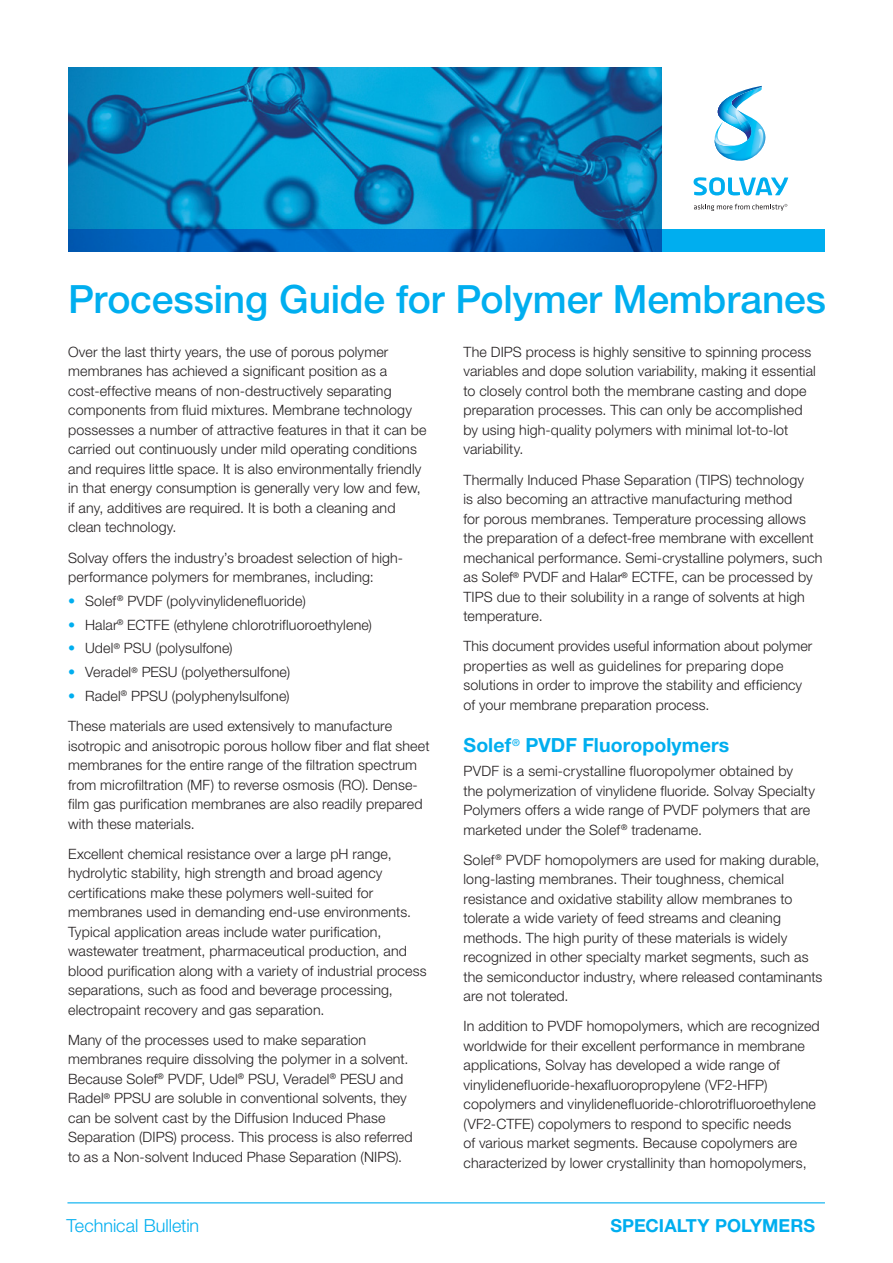
<style>
.page{position:relative;width:893px;height:1263px;background:#fff}
.page>*{position:absolute;margin:0;border:0;box-sizing:border-box;transform-origin:0 0}
.t1{font:500 39px "Helvetica Neue LT Std";letter-spacing:-.005em;color:#00aeef}
.A_head{font:700 19.5px "Helvetica Neue LT Std";letter-spacing:.005em;color:#00aeef}
.t2{font:300 18px "Helvetica Neue LT Std";color:#00aeef}
.t3{font:700 18px "Helvetica Neue LT Std";letter-spacing:.005em;color:#00aeef}
.Body_copy{font:300 14.25px/19.5px "Helvetica Neue LT Std";letter-spacing:.01em;color:#231f20}
.Body_copy_w__bullet{font:300 14.25px/19.5px "Helvetica Neue LT Std";letter-spacing:.01em;color:#231f20}
.s1{color:#00aeef}
</style>
<div class="page">
<img style="left:68px;top:68px;width:593px;height:161px">
<svg style="left:68px;top:229px;width:757px;height:22px;background:#0074c8"></svg>
<svg style="left:693px;top:177px;width:95px;height:18px"></svg>
<svg style="left:714px;top:86px;width:52px;height:75px"></svg>
<svg style="left:694px;top:204px;width:93px;height:7px"></svg>
<hr style="left:67px;top:1202px;width:758px;height:1px;background:#00aeef">
<p class="t1" style="left:68px;top:276px;width:759px">Processing Guide for Polymer Membranes</p>
<p class="Body_copy" style="left:68px;top:342px;width:360px">Over the last thirty years, the use of porous polymer membranes has achieved a significant position as a cost-effective means of non-destructively separating components from fluid mixtures. Membrane technology possesses a number of attractive features in that it can be carried out continuously under mild operating conditions and requires little space. It is also environmentally friendly in that energy consumption is generally very low and few, if any, additives are required. It is both a cleaning and clean technology.</p>
<p class="Body_copy_w__bullet" style="left:68px;top:547px;width:337px">Solvay offers the industry’s broadest selection of high&shy;performance polymers for membranes, including:</p>
<p class="Body_copy" style="left:68px;top:591px;width:239px"><span class="s1">•</span> Solef <sup>®</sup> PVDF (polyvinylidenefluoride)</p>
<p class="Body_copy" style="left:68px;top:614px;width:305px"><span class="s1">•</span> Halar<sup>®</sup> ECTFE (ethylene chlorotrifluoroethylene)</p>
<p class="Body_copy" style="left:68px;top:638px;width:166px"><span class="s1">•</span> Udel<sup>®</sup> PSU (polysulfone)</p>
<p class="Body_copy" style="left:68px;top:662px;width:223px"><span class="s1">•</span> Veradel<sup>®</sup> PESU (polyethersulfone)</p>
<p class="Body_copy" style="left:68px;top:686px;width:223px"><span class="s1">•</span> Radel<sup>®</sup> PPSU (polyphenylsulfone)</p>
<p class="Body_copy" style="left:68px;top:716px;width:363px">These materials are used extensively to manufacture isotropic and anisotropic porous hollow fiber and flat sheet membranes for the entire range of the filtration spectrum from microfiltration (MF) to reverse osmosis (RO). Dense&shy;film gas purification membranes are also readily prepared with these materials.</p>
<p class="Body_copy" style="left:68px;top:843px;width:360px">Excellent chemical resistance over a large pH range, hydrolytic stability, high strength and broad agency certifications make these polymers well-suited for membranes used in demanding end-use environments.<br>Typical application areas include water purification, wastewater treatment, pharmaceutical production, and blood purification along with a variety of industrial process separations, such as food and beverage processing, electropaint recovery and gas separation.</p>
<p class="Body_copy" style="left:68px;top:1030px;width:346px">Many of the processes used to make separation membranes require dissolving the polymer in a solvent.<br>Because Solef<sup>®</sup> PVDF, Udel<sup>®</sup> PSU, Veradel<sup>®</sup> PESU and Radel<sup>®</sup> PPSU are soluble in conventional solvents, they can be solvent cast by the Diffusion Induced Phase Separation (DIPS) process. This process is also referred to as a Non-solvent Induced Phase Separation (NIPS).</p>
<p class="Body_copy" style="left:464px;top:342px;width:354px">The DIPS process is highly sensitive to spinning process variables and dope solution variability, making it essential to closely control both the membrane casting and dope preparation processes. This can only be accomplished by using high-quality polymers with minimal lot-to-lot variability.</p>
<p class="Body_copy" style="left:464px;top:469px;width:360px">Thermally Induced Phase Separation (TIPS) technology<br>is also becoming an attractive manufacturing method<br>for porous membranes. Temperature processing allows the preparation of a defect-free membrane with excellent mechanical performance. Semi-crystalline polymers, such as Solef<sup>®</sup> PVDF and Halar<sup>®</sup> ECTFE, can be processed by TIPS due to their solubility in a range of solvents at high temperature.</p>
<p class="Body_copy" style="left:464px;top:636px;width:350px">This document provides useful information about polymer properties as well as guidelines for preparing dope solutions in order to improve the stability and efficiency of your membrane preparation process.</p>
<p class="A_head" style="left:464px;top:733px;width:267px">Solef<sup>®</sup> PVDF Fluoropolymers</p>
<p class="Body_copy" style="left:464px;top:761px;width:353px">PVDF is a semi-crystalline fluoropolymer obtained by the polymerization of vinylidene fluoride. Solvay Specialty Polymers offers a wide range of PVDF polymers that are marketed under the Solef <sup>®</sup> tradename.</p>
<p class="Body_copy" style="left:464px;top:849px;width:360px">Solef <sup>®</sup> PVDF homopolymers are used for making durable, long-lasting membranes. Their toughness, chemical resistance and oxidative stability allow membranes to tolerate a wide variety of feed streams and cleaning methods. The high purity of these materials is widely recognized in other specialty market segments, such as the semiconductor industry, where released contaminants are not tolerated.</p>
<p class="Body_copy" style="left:464px;top:1016px;width:358px">In addition to PVDF homopolymers, which are recognized worldwide for their excellent performance in membrane applications, Solvay has developed a wide range of vinylidenefluoride-hexafluoropropylene (VF2-HFP) copolymers and vinylidenefluoride-chlorotrifluoroethylene (VF2-CTFE) copolymers to respond to specific needs<br>of various market segments. Because copolymers are characterized by lower crystallinity than homopolymers,</p>
<p class="t2" style="left:67px;top:1215px;width:134px">Technical Bulletin</p>
<p class="t3" style="left:610px;top:1214px;width:206px">SPECIALTY POLYMERS</p>
</div>
